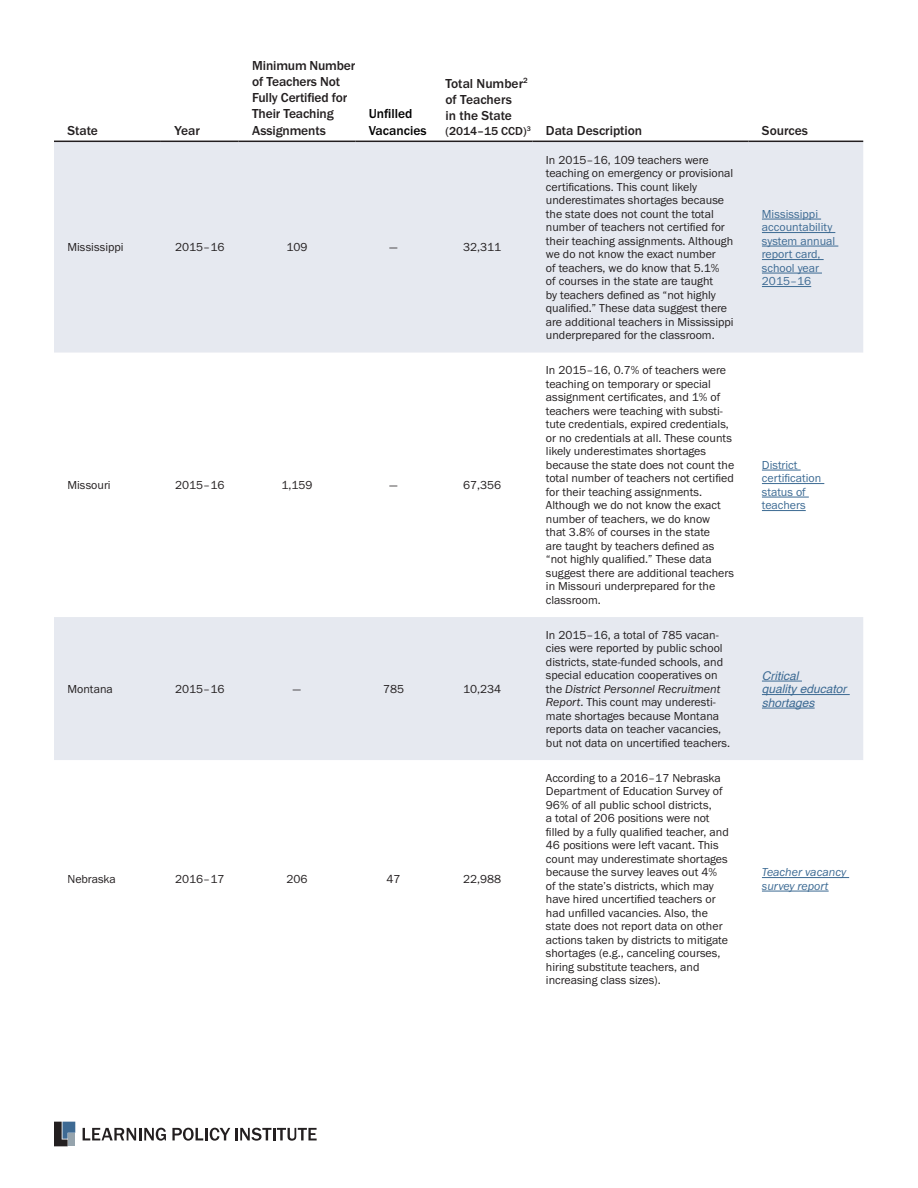
<style>
.page{position:relative;width:918px;height:1188px;background:#fff}
.page>*{position:absolute;margin:0;border:0;box-sizing:border-box;transform-origin:0 0}
.Table__Description{font:500 13.5px/16.2px "Franklin Gothic URW";letter-spacing:-.01em;color:#231f20}
.Table__Description-2{font:500 13.5px/16.2px "Franklin Gothic URW";color:#000}
.Table__Data_9_PT{font:12px/13.5px "Franklin Gothic URW Boo";color:#231f20}
.Table__Data_9_PT-2{font:12px/13.5px "Franklin Gothic URW Boo";color:#3c6a93}
.Table__Data_9_PT-3{font:italic 12px/13.5px "Helvetica";color:#3c6a93}
.Table__Data_9_PT-4{font:12px/13.5px "Franklin Gothic URW Boo Ita";color:#3c6a93}
.Table__Description-3{font:500 12px "Franklin Gothic URW";color:#231f20}
.s1{font-family:"Franklin Gothic URW Boo Ita"}
</style>
<div class="page">
<svg style="left:83px;top:1128px;width:83px;height:13px"></svg>
<svg style="left:172px;top:1128px;width:145px;height:13px"></svg>
<svg style="left:54px;top:1122px;width:21px;height:24px"></svg>
<svg style="left:54px;top:142px;width:809px;height:618px;fill:#e6e9f0"></svg>
<hr style="left:54px;top:141px;width:107px;height:1px;background:#231f20">
<hr style="left:161px;top:141px;width:78px;height:1px;background:#231f20">
<hr style="left:239px;top:141px;width:116px;height:1px;background:#231f20">
<hr style="left:355px;top:141px;width:77px;height:1px;background:#231f20">
<hr style="left:432px;top:141px;width:100px;height:1px;background:#231f20">
<hr style="left:532px;top:141px;width:216px;height:1px;background:#231f20">
<hr style="left:748px;top:141px;width:115px;height:1px;background:#231f20">
<hr style="left:762px;top:219px;width:59px;height:1px;background:#3c6a93">
<hr style="left:762px;top:232px;width:73px;height:1px;background:#3c6a93">
<hr style="left:762px;top:246px;width:76px;height:1px;background:#3c6a93">
<hr style="left:762px;top:259px;width:62px;height:1px;background:#3c6a93">
<hr style="left:762px;top:273px;width:60px;height:1px;background:#3c6a93">
<hr style="left:762px;top:286px;width:49px;height:1px;background:#3c6a93">
<hr style="left:762px;top:470px;width:39px;height:1px;background:#3c6a93">
<hr style="left:762px;top:483px;width:62px;height:1px;background:#3c6a93">
<hr style="left:762px;top:497px;width:47px;height:1px;background:#3c6a93">
<hr style="left:762px;top:510px;width:44px;height:1px;background:#3c6a93">
<hr style="left:762px;top:681px;width:40px;height:1px;background:#3c6a93">
<hr style="left:762px;top:694px;width:88px;height:1px;background:#3c6a93">
<hr style="left:762px;top:708px;width:53px;height:1px;background:#3c6a93">
<hr style="left:762px;top:877px;width:87px;height:1px;background:#3c6a93">
<hr style="left:762px;top:891px;width:67px;height:1px;background:#3c6a93">
<p class="Table__Description" style="left:68px;top:122px;width:32px">State</p>
<p class="Table__Description" style="left:174px;top:122px;width:27px">Year</p>
<p class="Table__Description" style="left:252px;top:57px;width:105px">Minimum Number of Teachers Not<br>Fully Certified for<br>Their Teaching<br>Assignments</p>
<p class="Table__Description-2" style="left:369px;top:106px;width:59px">Unfilled<br>Vacancies</p>
<p class="Table__Description" style="left:446px;top:75px;width:84px">Total Number<sup>2 </sup>of Teachers<br>in the State</p>
<p class="Table__Description-3" style="left:446px;top:123px;width:87px">(2014–15 CCD)<sup>3</sup></p>
<p class="Table__Description" style="left:546px;top:122px;width:98px">Data Description</p>
<p class="Table__Description" style="left:762px;top:122px;width:48px">Sources</p>
<p class="Table__Data_9_PT" style="left:68px;top:240px;width:58px">Mississippi</p>
<p class="Table__Data_9_PT" style="left:175px;top:240px;width:51px">2015–16</p>
<p class="Table__Data_9_PT" style="left:286px;top:240px;width:23px">109</p>
<p class="Table__Data_9_PT" style="left:390px;top:240px;width:10px">—</p>
<p class="Table__Data_9_PT" style="left:463px;top:240px;width:40px">32,311</p>
<p class="Table__Data_9_PT" style="left:68px;top:478px;width:45px">Missouri</p>
<p class="Table__Data_9_PT" style="left:175px;top:478px;width:51px">2015–16</p>
<p class="Table__Data_9_PT" style="left:281px;top:478px;width:33px">1,159</p>
<p class="Table__Data_9_PT" style="left:390px;top:478px;width:10px">—</p>
<p class="Table__Data_9_PT" style="left:463px;top:478px;width:40px">67,356</p>
<p class="Table__Data_9_PT" style="left:68px;top:682px;width:47px">Montana</p>
<p class="Table__Data_9_PT" style="left:175px;top:682px;width:51px">2015–16</p>
<p class="Table__Data_9_PT" style="left:293px;top:682px;width:10px">—</p>
<p class="Table__Data_9_PT" style="left:383px;top:682px;width:23px">785</p>
<p class="Table__Data_9_PT" style="left:463px;top:682px;width:40px">10,234</p>
<p class="Table__Data_9_PT" style="left:68px;top:872px;width:50px">Nebraska</p>
<p class="Table__Data_9_PT" style="left:175px;top:872px;width:51px">2016–17</p>
<p class="Table__Data_9_PT" style="left:286px;top:872px;width:23px">206</p>
<p class="Table__Data_9_PT" style="left:387px;top:872px;width:16px">47</p>
<p class="Table__Data_9_PT" style="left:463px;top:872px;width:40px">22,988</p>
<p class="Table__Data_9_PT" style="left:546px;top:153px;width:189px">In 2015–16, 109 teachers were teaching on emergency or provisional certifications. This count likely underestimates shortages because the state does not count the total number of teachers not certified for their teaching assignments. Although we do not know the exact number<br>of teachers, we do know that 5.1%<br>of courses in the state are taught<br>by teachers defined as “not highly qualified.” These data suggest there are additional teachers in Mississippi underprepared for the classroom.</p>
<p class="Table__Data_9_PT" style="left:546px;top:363px;width:190px">In 2015–16, 0.7% of teachers were teaching on temporary or special assignment certificates, and 1% of teachers were teaching with substi&shy;tute credentials, expired credentials, or no credentials at all. These counts likely underestimates shortages because the state does not count the total number of teachers not certified for their teaching assignments.<br>Although we do not know the exact number of teachers, we do know<br>that 3.8% of courses in the state<br>are taught by teachers defined as “not highly qualified.” These data suggest there are additional teachers in Missouri underprepared for the classroom.</p>
<p class="Table__Data_9_PT" style="left:546px;top:628px;width:186px">In 2015–16, a total of 785 vacan&shy;cies were reported by public school districts, state-funded schools, and special education cooperatives on the <span class="s1">District Personnel Recruitment Report</span>. This count may underesti&shy;mate shortages because Montana reports data on teacher vacancies, but not data on uncertified teachers.</p>
<p class="Table__Data_9_PT" style="left:546px;top:771px;width:184px">According to a 2016–17 Nebraska Department of Education Survey of 96% of all public school districts,<br>a total of 206 positions were not filled by a fully qualified teacher, and 46 positions were left vacant. This count may underestimate shortages because the survey leaves out 4% of the state’s districts, which may have hired uncertified teachers or had unfilled vacancies. Also, the state does not report data on other actions taken by districts to mitigate shortages (e.g., canceling courses, hiring substitute teachers, and increasing class sizes).</p>
<p class="Table__Data_9_PT-2" style="left:762px;top:207px;width:75px">Mississippi accountability system annual report card, school year<br>2015–16</p>
<p class="Table__Data_9_PT-2" style="left:762px;top:458px;width:61px">District certification status of teachers</p>
<p class="Table__Data_9_PT-3" style="left:762px;top:669px;width:86px">Critical<br>quality educator shortages</p>
<p class="Table__Data_9_PT-4" style="left:762px;top:865px;width:86px">Teacher vacancy survey report</p>
</div>
